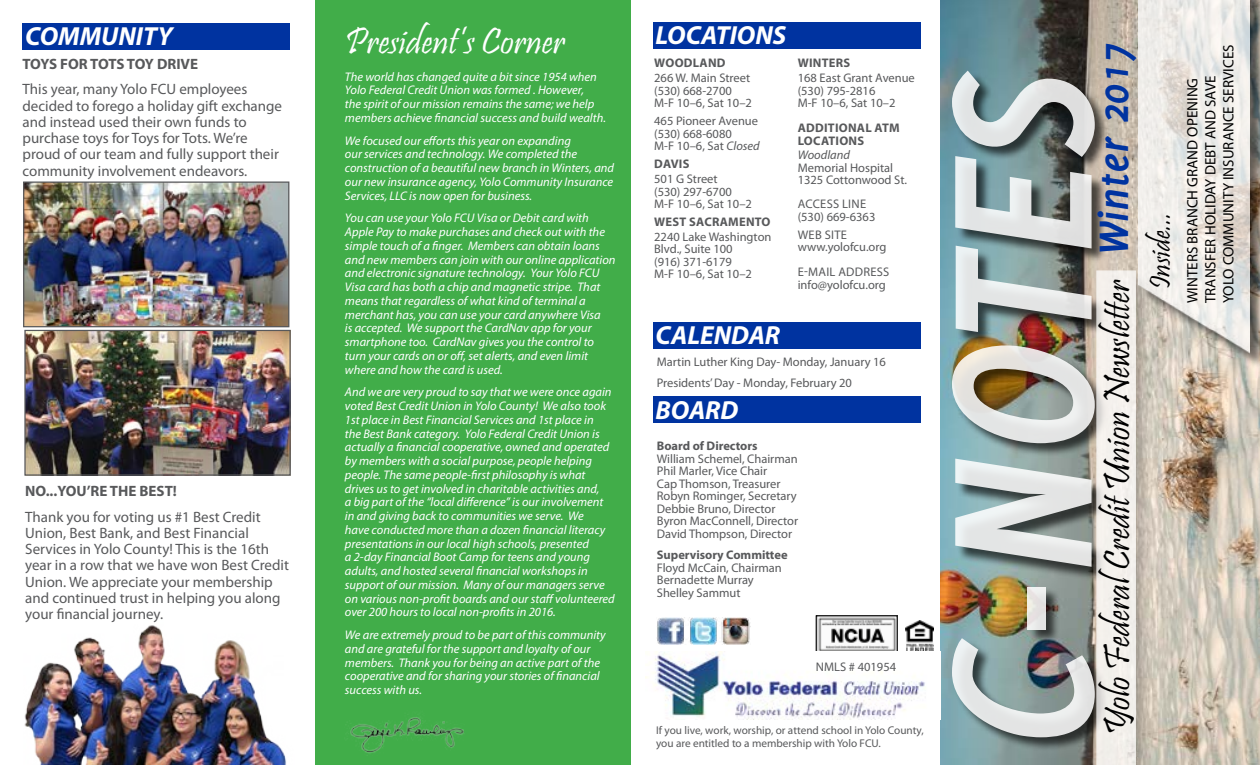
<style>
.page{position:relative;width:1260px;height:765px;background:#fff}
.page>*{position:absolute;margin:0;border:0;box-sizing:border-box;transform-origin:0 0}
.t1{font:italic 700 216.38px "Delicious";color:#fff}
.t2{font:italic 700 45px "Delicious";color:#0033a0}
.t3{font:38.12px "Pristina";color:#fff}
.t4{font:37.5px "Pristina";color:#000}
.t5{font:30px "Pristina";color:#000}
.t6{font:italic 700 26.25px "Myriad Pro";color:#fff}
.t7{font:15px/16.2px "Myriad Pro";color:#58595b}
.t8{font:15px/18px "Myriad Pro";color:#000}
.t9{font:700 15px "Myriad Pro";color:#58595b}
.t10{font:700 15px "Myriad Pro";letter-spacing:-.02em;color:#58595b}
.t11{font:italic 12.5px/13.8px "Myriad Pro";color:#fff}
.t12{font:12.5px/12.5px "Myriad Pro";letter-spacing:-.005em;color:#58595b}
.t13{font:700 12.5px/12.5px "Myriad Pro";letter-spacing:.015em;color:#58595b}
.t14{font:700 12.5px "Myriad Pro";letter-spacing:-.005em;color:#58595b}
.t15{font:italic 12.5px "Myriad Pro";color:#58595b}
.t16{font:11.25px/13.1px "Myriad Pro";color:#58595b}
.s1{font-style:italic}
</style>
<div class="page">
<img style="left:940px;top:0;width:320px;height:765px">
<img style="left:905px;top:621px;width:29px;height:30px">
<img style="left:818px;top:617px;width:78px;height:34px">
<div style="left:816px;top:615px;width:82px;height:39px;border:1px solid #000"></div>
<div style="left:316px;top:0;width:315px;height:765px;background:#41ad49"></div>
<div style="left:953px;top:72px;width:156px;height:679px;background:#000;opacity:.75"></div>
<div style="left:1098px;top:273px;width:53px;height:492px;background:#000;opacity:.27"></div>
<svg style="left:1096px;top:270px;width:40px;height:495px;background:#efece7"></svg>
<div style="left:1141px;top:0;width:119px;height:370px;background:#000;opacity:.75"></div>
<img style="left:1139px;top:0;width:110px;height:412px">
<img style="left:350px;top:717px;width:114px;height:37px">
<img style="left:646px;top:652px;width:280px;height:68px">
<div style="left:22px;top:23px;width:268px;height:26px;background:#0033a0"></div>
<div style="left:653px;top:22px;width:268px;height:26px;background:#0033a0"></div>
<div style="left:653px;top:322px;width:268px;height:26px;background:#0033a0"></div>
<div style="left:653px;top:396px;width:268px;height:27px;background:#0033a0"></div>
<img style="left:24px;top:625px;width:262px;height:140px">
<img style="left:25px;top:183px;width:262px;height:142px">
<div style="left:23px;top:181px;width:266px;height:146px;border:1px solid #58595b"></div>
<img style="left:26px;top:332px;width:263px;height:142px">
<div style="left:24px;top:330px;width:267px;height:146px;border:1px solid #58595b"></div>
<img style="left:657px;top:617px;width:93px;height:27px">
<h3 class="t3" style="left:345px;top:20px;width:221px">President’s Corner</h3>
<p class="t11" style="left:345px;top:69px;width:263px">The world has changed quite a bit since 1954 when Yolo Federal Credit Union was formed . However,<br>the spirit of our mission remains the same; we help members achieve financial success and build wealth.</p>
<p class="t11" style="left:345px;top:133px;width:271px">We focused our efforts this year on expanding<br>our services and technology. We completed the construction of a beautiful new branch in Winters, and our new insurance agency, Yolo Community Insurance Services, LLC is now open for business.</p>
<p class="t11" style="left:345px;top:211px;width:272px">You can use your Yolo FCU Visa or Debit card with Apple Pay to make purchases and check out with the simple touch of a finger. Members can obtain loans and new members can join with our online application and electronic signature technology. Your Yolo FCU Visa card has both a chip and magnetic stripe. That means that regardless of what kind of terminal a merchant has, you can use your card anywhere Visa<br>is accepted. We support the CardNav app for your smartphone too. CardNav gives you the control to turn your cards on or off, set alerts, and even limit where and how the card is used.</p>
<p class="t11" style="left:345px;top:385px;width:271px">And we are very proud to say that we were once again voted Best Credit Union in Yolo County! We also took 1st place in Best Financial Services and 1st place in<br>the Best Bank category. Yolo Federal Credit Union is actually a financial cooperative, owned and operated by members with a social purpose, people helping people. The same people-first philosophy is what drives us to get involved in charitable activities and,<br>a big part of the “local difference” is our involvement in and giving back to communities we serve. We<br>have conducted more than a dozen financial literacy presentations in our local high schools, presented<br>a 2-day Financial Boot Camp for teens and young adults, and hosted several financial workshops in support of our mission. Many of our managers serve on various non-profit boards and our staff volunteered over 200 hours to local non-profits in 2016.</p>
<p class="t11" style="left:345px;top:628px;width:262px">We are extremely proud to be part of this community and are grateful for the support and loyalty of our members. Thank you for being an active part of the cooperative and for sharing your stories of financial success with us.</p>
<h3 class="t6" style="left:25px;top:19px;width:149px">COMMUNITY</h3>
<h3 class="t6" style="left:656px;top:18px;width:132px">LOCATIONS</h3>
<p class="t13" style="left:654px;top:56px;width:73px">WOODLAND</p>
<p class="t12" style="left:654px;top:71px;width:99px">266 W. Main Street (530) 668-2700<br>M-F 10–6, Sat 10–2</p>
<p class="t12" style="left:654px;top:114px;width:107px">465 Pioneer Avenue (530) 668-6080<br>M-F 10–6, Sat <span class="s1">Closed</span></p>
<p class="t13" style="left:654px;top:157px;width:37px">DAVIS</p>
<p class="t12" style="left:654px;top:172px;width:99px">501 G Street<br>(530) 297-6700<br>M-F 10–6, Sat 10–2</p>
<p class="t13" style="left:654px;top:215px;width:118px">WEST SACRAMENTO</p>
<p class="t12" style="left:654px;top:230px;width:119px">2240 Lake Washington<br>Blvd., Suite 100<br>(916) 371-6179<br>M-F 10–6, Sat 10–2</p>
<p class="t13" style="left:798px;top:56px;width:54px">WINTERS</p>
<p class="t12" style="left:798px;top:71px;width:119px">168 East Grant Avenue (530) 795-2816<br>M-F 10–6, Sat 10–2</p>
<p class="t13" style="left:798px;top:121px;width:103px">ADDITIONAL ATM<br>LOCATIONS</p>
<p class="t15" style="left:798px;top:147px;width:54px">Woodland</p>
<p class="t12" style="left:798px;top:161px;width:111px">Memorial Hospital<br>1325 Cottonwood St.</p>
<p class="t12" style="left:798px;top:197px;width:79px">ACCESS LINE (530) 669-6363</p>
<p class="t12" style="left:798px;top:228px;width:90px">WEB SITE www.yolofcu.org</p>
<p class="t12" style="left:798px;top:265px;width:93px">E-MAIL ADDRESS info@yolofcu.org</p>
<p class="t10" style="left:22px;top:54px;width:177px">TOYS FOR TOTS TOY DRIVE</p>
<p class="t7" style="left:22px;top:81px;width:261px">This year, many Yolo FCU employees decided to forego a holiday gift exchange and instead used their own funds to purchase toys for Toys for Tots. We’re proud of our team and fully support their community involvement endeavors.</p>
<h3 class="t6" style="left:656px;top:318px;width:126px">CALENDAR</h3>
<p class="t12" style="left:657px;top:351px;width:231px;line-height:21.5px">Martin Luther King Day- Monday, January 16<br>Presidents’ Day - Monday, February 20</p>
<h3 class="t6" style="left:656px;top:393px;width:84px">BOARD</h3>
<p class="t14" style="left:657px;top:438px;width:102px">Board of Directors</p>
<p class="t12" style="left:657px;top:452px;width:143px">William Schemel, Chairman<br>Phil Marler, Vice Chair<br>Cap Thomson, Treasurer<br>Robyn Rominger, Secretary<br>Debbie Bruno, Director<br>Byron MacConnell, Director<br>David Thompson, Director</p>
<p class="t14" style="left:657px;top:547px;width:132px">Supervisory Committee</p>
<p class="t12" style="left:657px;top:561px;width:126px">Floyd McCain, Chairman<br>Bernadette Murray<br>Shelley Sammut</p>
<p class="t9" style="left:25px;top:482px;width:153px">NO...YOU’RE THE BEST!</p>
<p class="t7" style="left:25px;top:508px;width:265px">Thank you for voting us #1 Best Credit Union, Best Bank, and Best Financial Services in Yolo County! This is the 16th year in a row that we have won Best Credit Union. We appreciate your membership and continued trust in helping you along your financial journey.</p>
<p class="t12" style="left:816px;top:660px;width:82px">NMLS # 401954</p>
<p class="t16" style="left:656px;top:723px;width:269px">If you live, work, worship, or attend school in Yolo County, you are entitled to a membership with Yolo FCU.</p>
<h2 class="t2" style="left:1088px;top:255px;width:214px;rotate:-90deg">Winter 2017</h2>
<h1 class="t1" style="left:899px;top:747px;width:681px;rotate:-90deg">C-NOTES</h1>
<h3 class="t4" style="left:1096px;top:735px;width:457px;rotate:-90deg">Yolo FederalCredit Union Newsletter</h3>
<h3 class="t5" style="left:1144px;top:289px;width:79px;rotate:-90deg">Inside...</h3>
<p class="t8" style="left:1183px;top:303px;width:260px;rotate:-90deg">WINTERS BRANCH GRAND OPENING<br>TRANSFER HOLIDAY DEBT AND SAVE<br>YOLO COMMUNITY INSURANCE SERVICES</p>
</div>
